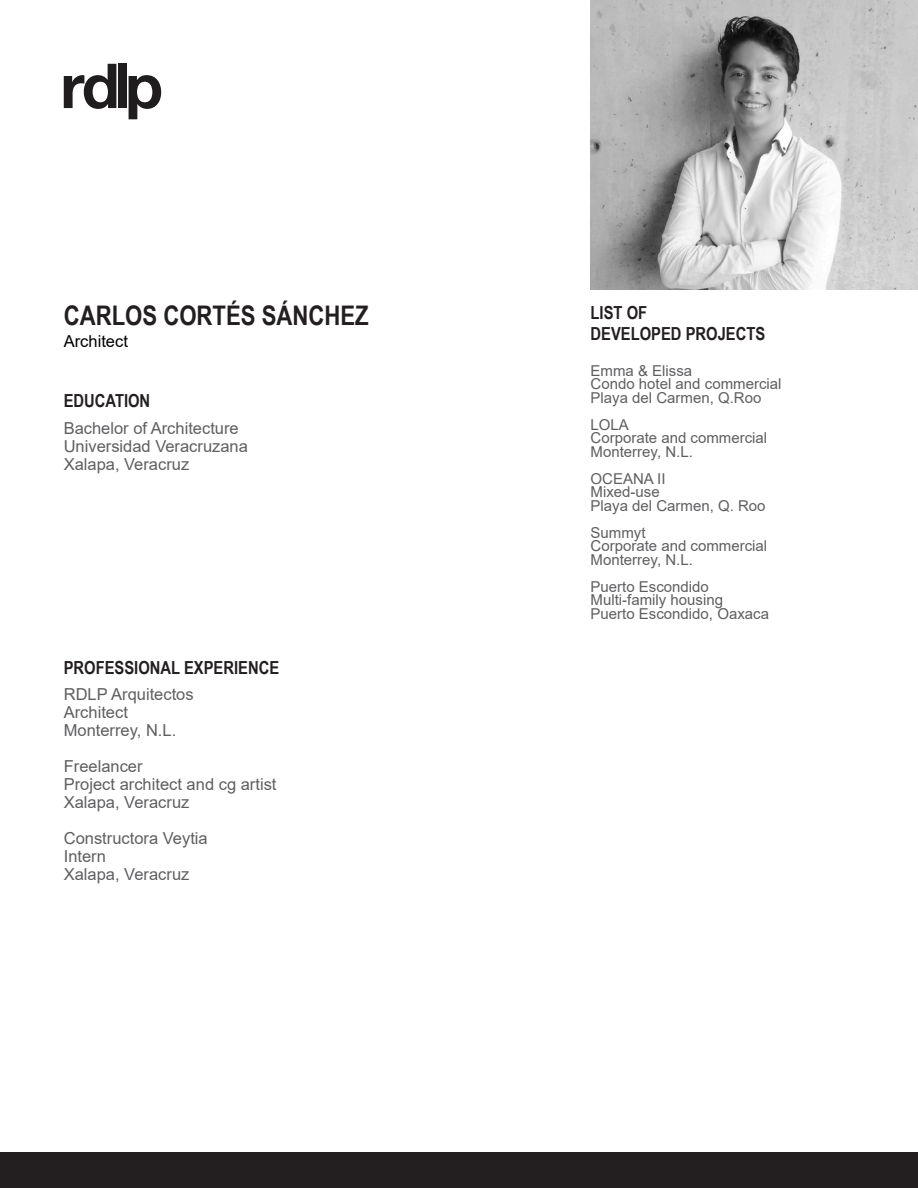
<style>
.page{position:relative;width:918px;height:1188px;background:#fff}
.page>*{position:absolute;margin:0;border:0;box-sizing:border-box;transform-origin:0 0}
.Titulos_contenido{font:700 27px "Arial Narrow";color:#231f20}
.Subtitulos_contenido{font:700 18px "Arial Narrow";color:#231f20}
.Texto{font:16.5px "Arial";color:#5f5f62}
.Puesto{font:16.5px "Arial";color:#000}
.Notas{font:15px "Arial";color:#5f5f62}
</style>
<div class="page">
<div style="left:0;top:1152px;width:918px;height:36px;background:#231f20"></div>
<svg style="left:64px;top:64px;width:52px;height:45px"></svg>
<div style="left:118px;top:64px;width:9px;height:44px;background:#201d1e"></div>
<svg style="left:129px;top:75px;width:32px;height:44px"></svg>
<img style="left:591px;top:0;width:327px;height:290px">
<p class="Titulos_contenido" style="left:64px;top:295px;width:307px">CARLOS CORTÉS SÁNCHEZ</p>
<p class="Puesto" style="left:64px;top:330px;width:66px">Architect</p>
<p class="Subtitulos_contenido" style="left:64px;top:388px;width:88px">EDUCATION</p>
<p class="Texto" style="left:64px;top:417px;width:177px">Bachelor of Architecture</p>
<p class="Texto" style="left:64px;top:435px;width:186px">Universidad Veracruzana</p>
<p class="Texto" style="left:64px;top:453px;width:127px">Xalapa, Veracruz</p>
<p class="Subtitulos_contenido" style="left:64px;top:654px;width:217px">PROFESSIONAL EXPERIENCE</p>
<p class="Texto" style="left:64px;top:683px;width:131px">RDLP Arquitectos</p>
<p class="Texto" style="left:64px;top:701px;width:66px">Architect</p>
<p class="Texto" style="left:64px;top:719px;width:114px">Monterrey, N.L.</p>
<p class="Texto" style="left:64px;top:755px;width:80px">Freelancer</p>
<p class="Texto" style="left:64px;top:773px;width:214px">Project architect and cg artist</p>
<p class="Texto" style="left:64px;top:791px;width:127px">Xalapa, Veracruz</p>
<p class="Texto" style="left:64px;top:827px;width:145px">Constructora Veytia</p>
<p class="Texto" style="left:64px;top:845px;width:44px">Intern</p>
<p class="Texto" style="left:64px;top:863px;width:127px">Xalapa, Veracruz</p>
<p class="Subtitulos_contenido" style="left:591px;top:299px;width:58px">LIST OF</p>
<p class="Subtitulos_contenido" style="left:591px;top:320px;width:176px">DEVELOPED PROJECTS</p>
<p class="Notas" style="left:591px;top:360px;width:103px">Emma &amp; Elissa</p>
<p class="Notas" style="left:591px;top:374px;width:192px">Condo hotel and commercial</p>
<p class="Notas" style="left:591px;top:387px;width:172px">Playa del Carmen, Q.Roo</p>
<p class="Notas" style="left:591px;top:414px;width:40px">LOLA</p>
<p class="Notas" style="left:591px;top:428px;width:178px">Corporate and commercial</p>
<p class="Notas" style="left:591px;top:441px;width:104px">Monterrey, N.L.</p>
<p class="Notas" style="left:591px;top:468px;width:77px">OCEANA II</p>
<p class="Notas" style="left:591px;top:482px;width:71px">Mixed-use</p>
<p class="Notas" style="left:591px;top:495px;width:177px">Playa del Carmen, Q. Roo</p>
<p class="Notas" style="left:591px;top:522px;width:57px">Summyt</p>
<p class="Notas" style="left:591px;top:536px;width:178px">Corporate and commercial</p>
<p class="Notas" style="left:591px;top:549px;width:104px">Monterrey, N.L.</p>
<p class="Notas" style="left:591px;top:576px;width:120px">Puerto Escondido</p>
<p class="Notas" style="left:591px;top:590px;width:134px">Multi-family housing</p>
<p class="Notas" style="left:591px;top:603px;width:180px">Puerto Escondido, Oaxaca</p>
</div>
